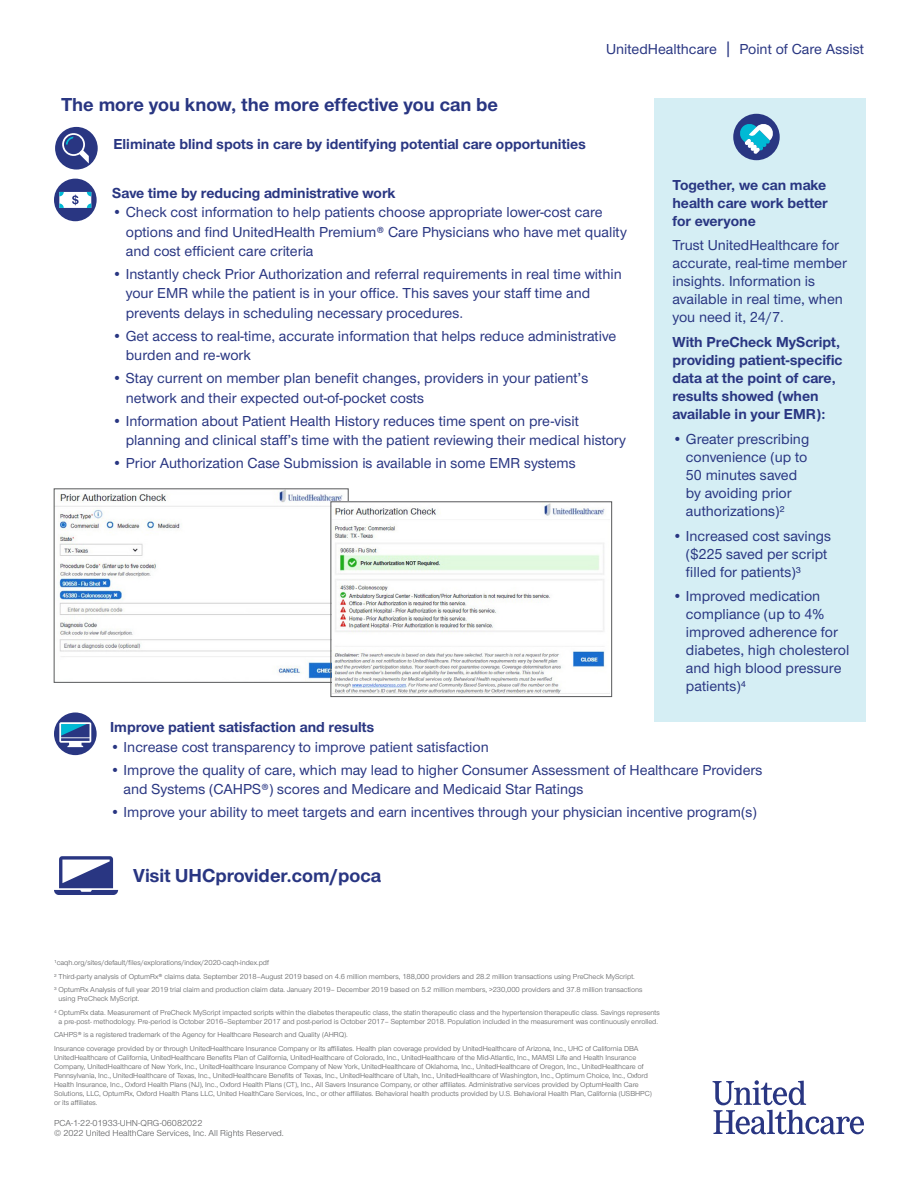
<style>
.page{position:relative;width:918px;height:1188px;background:#fff}
.page>*{position:absolute;margin:0;border:0;box-sizing:border-box;transform-origin:0 0}
.t1{font:700 19.5px "UHC Sans";color:#293682}
.t2{font:500 15px/18px "UHC Sans";color:#293682}
.t3{font:700 15px/18px "UHC Sans";color:#293682;text-align:justify}
.t4{font:9px/9.8px "UHC Sans";color:#58595b}
.t5{font:7.5px/13.5px "UHC Sans";color:#58595b}
.s1{font-size:18.75px}
</style>
<div class="page">
<svg style="left:713px;top:1080px;width:151px;height:54px"></svg>
<div style="left:55px;top:127px;width:43px;height:43px;background:#293682;border-radius:50%"></div>
<svg style="left:62px;top:133px;width:27px;height:31px"></svg>
<div style="left:54px;top:179px;width:43px;height:42px;background:#293682;border-radius:50%"></div>
<svg style="left:59px;top:192px;width:32px;height:16px"></svg>
<div style="left:655px;top:98px;width:211px;height:623px;background:#d5eef4"></div>
<div style="left:733px;top:114px;width:47px;height:46px;background:#293682;border-radius:50%"></div>
<svg style="left:739px;top:124px;width:35px;height:30px"></svg>
<img style="left:56px;top:491px;width:290px;height:189px">
<img style="left:333px;top:504px;width:272px;height:189px">
<div style="left:331px;top:502px;width:281px;height:195px;border:1px solid #58595b"></div>
<svg style="left:54px;top:712px;width:43px;height:43px"></svg>
<svg style="left:59px;top:722px;width:32px;height:25px"></svg>
<svg style="left:54px;top:856px;width:64px;height:39px"></svg>
<h2 class="t2" style="left:606px;top:39px;width:259px">UnitedHealthcare <span class="s1">|</span> Point of Care Assist</h2>
<h1 class="t1" style="left:61px;top:91px;width:439px">The more you know, the more effective you can be</h1>
<h2 class="t3" style="left:113px;top:135px;width:474px">Eliminate blind spots in care by identifying potential care opportunities</h2>
<h2 class="t3" style="left:112px;top:183px;width:285px">Save time by reducing administrative work</h2>
<h2 class="t2" style="left:126px;top:202px;width:503px;line-height:19.5px;text-indent:-14px">• Check cost information to help patients choose appropriate lower-cost care options and find UnitedHealth Premium® Care Physicians who have met quality and cost efficient care criteria</h2>
<h2 class="t2" style="left:126px;top:264px;width:498px;line-height:19.5px;text-indent:-14px">• Instantly check Prior Authorization and referral requirements in real time within your EMR while the patient is in your office. This saves your staff time and prevents delays in scheduling necessary procedures.</h2>
<h2 class="t2" style="left:126px;top:325px;width:492px;line-height:19.5px;text-indent:-14px">• Get access to real-time, accurate information that helps reduce administrative burden and re-work</h2>
<h2 class="t2" style="left:126px;top:368px;width:464px;line-height:19.5px;text-indent:-14px">• Stay current on member plan benefit changes, providers in your patient’s network and their expected out-of-pocket costs</h2>
<h2 class="t2" style="left:126px;top:410px;width:502px;line-height:19.5px;text-indent:-14px">• Information about Patient Health History reduces time spent on pre-visit planning and clinical staff’s time with the patient reviewing their medical history</h2>
<h2 class="t2" style="left:112px;top:453px;width:465px">• Prior Authorization Case Submission is available in some EMR systems</h2>
<h2 class="t3" style="left:672px;top:175px;width:157px">Together, we can make health care work better for everyone</h2>
<h2 class="t2" style="left:672px;top:236px;width:176px">Trust UnitedHealthcare for accurate, real-time member insights. Information is available in real time, when you need it, 24/7.</h2>
<h2 class="t3" style="left:672px;top:333px;width:172px;text-align:left">With PreCheck MyScript, providing patient-specific data at the point of care, results showed (when available in your EMR):</h2>
<h2 class="t2" style="left:686px;top:429px;width:125px;text-indent:-14px">• Greater prescribing convenience (up to<br>50 minutes saved by avoiding prior authorizations)²</h2>
<h2 class="t2" style="left:686px;top:526px;width:147px;text-indent:-14px">• Increased cost savings ($225 saved per script filled for patients)³</h2>
<h2 class="t2" style="left:686px;top:587px;width:165px;text-indent:-14px">• Improved medication compliance (up to 4% improved adherence for diabetes, high cholesterol and high blood pressure patients)⁴</h2>
<h2 class="t3" style="left:110px;top:718px;width:266px">Improve patient satisfaction and results</h2>
<h2 class="t2" style="left:110px;top:737px;width:380px">• Increase cost transparency to improve patient satisfaction</h2>
<h2 class="t2" style="left:124px;top:759px;width:640px;line-height:19.5px;text-indent:-14px">• Improve the quality of care, which may lead to higher Consumer Assessment of Healthcare Providers and Systems (CAHPS®) scores and Medicare and Medicaid Star Ratings</h2>
<h2 class="t2" style="left:110px;top:803px;width:648px">• Improve your ability to meet targets and earn incentives through your physician incentive program(s)</h2>
<h1 class="t1" style="left:133px;top:862px;width:249px">Visit UHCprovider.com/poca</h1>
<p class="t5" style="left:54px;top:956px;width:590px">¹caqh.org/sites/default/files/explorations/index/2020-caqh-index.pdf<br>² Third-party analysis of OptumRx® claims data. September 2018–August 2019 based on 4.6 million members, 188,000 providers and 28.2 million transactions using PreCheck MyScript.<br>³ OptumRx Analysis of full year 2019 trial claim and production claim data. January 2019– December 2019 based on 5.2 million members, &gt;230,000 providers and 37.8 million transactions</p>
<p class="t5" style="left:54px;top:992px;width:607px;text-indent:5px">using PreCheck MyScript.<br>⁴ OptumRx data. Measurement of PreCheck MyScript impacted scripts within the diabetes therapeutic class, the statin therapeutic class and the hypertension therapeutic class. Savings represents</p>
<p class="t5" style="left:54px;top:1014px;width:606px;text-indent:5px">a pre-post- methodology. Pre-period is October 2016–September 2017 and post-period is October 2017– September 2018. Population included in the measurement was continuously enrolled.<br>CAHPS® is a registered trademark of the Agency for Healthcare Research and Quality (AHRQ).<br>Insurance coverage provided by or through UnitedHealthcare Insurance Company or its affiliates. Health plan coverage provided by UnitedHealthcare of Arizona, Inc., UHC of California DBA</p>
<p class="t5" style="left:54px;top:1053px;width:600px;line-height:9px">UnitedHealthcare of California, UnitedHealthcare Benefits Plan of California, UnitedHealthcare of Colorado, Inc., UnitedHealthcare of the Mid-Atlantic, Inc., MAMSI Life and Health Insurance Company, UnitedHealthcare of New York, Inc., UnitedHealthcare Insurance Company of New York, UnitedHealthcare of Oklahoma, Inc., UnitedHealthcare of Oregon, Inc., UnitedHealthcare of Pennsylvania, Inc., UnitedHealthcare of Texas, Inc., UnitedHealthcare Benefits of Texas, Inc., UnitedHealthcare of Utah, Inc., UnitedHealthcare of Washington, Inc., Optimum Choice, Inc., Oxford Health Insurance, Inc., Oxford Health Plans (NJ), Inc., Oxford Health Plans (CT), Inc., All Savers Insurance Company, or other affiliates. Administrative services provided by OptumHealth Care Solutions, LLC, OptumRx, Oxford Health Plans LLC, United HealthCare Services, Inc., or other affiliates. Behavioral health products provided by U.S. Behavioral Health Plan, California (USBHPC) or its affiliates.</p>
<p class="t4" style="left:54px;top:1118px;width:231px">PCA-1-22-01933-UHN-QRG-06082022<br>© 2022 United HealthCare Services, Inc. All Rights Reserved.</p>
</div>
